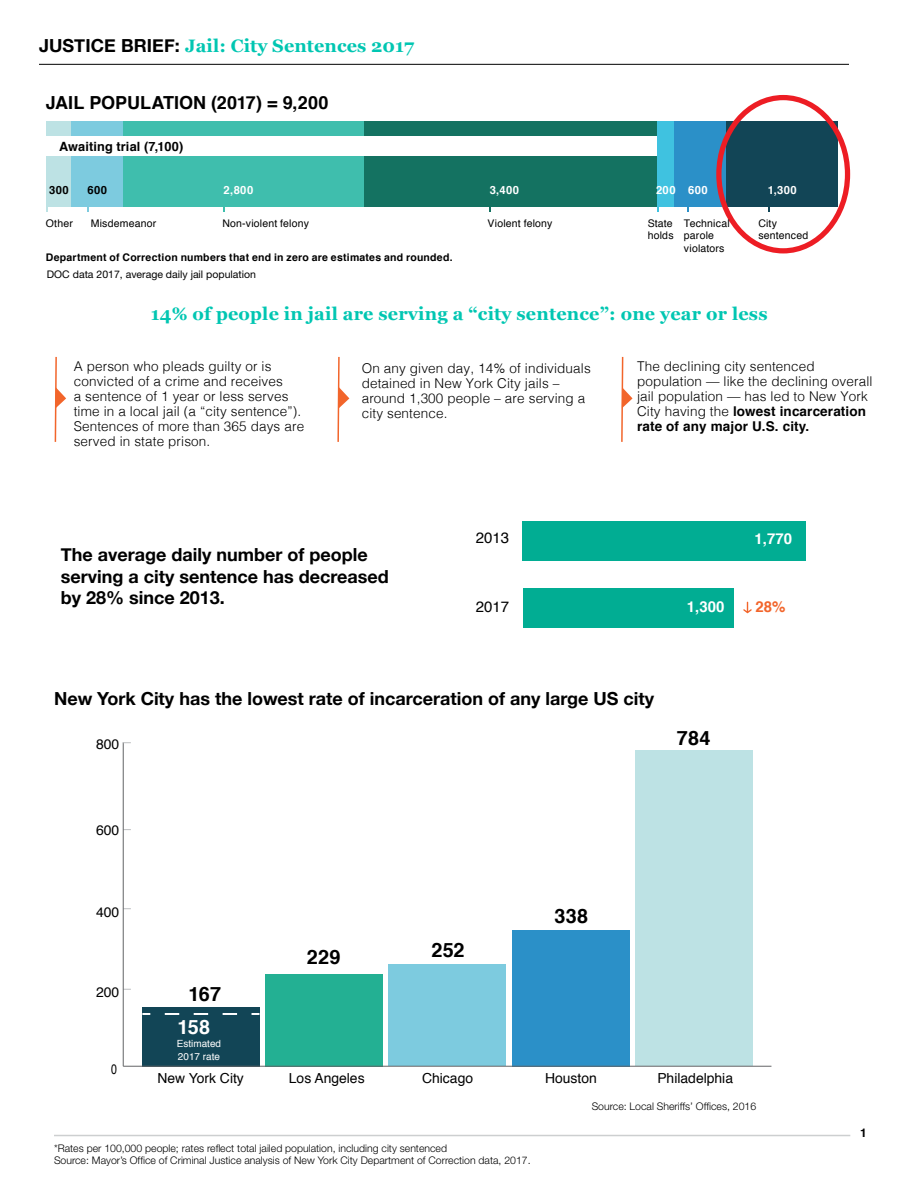
<style>
.page{position:relative;width:918px;height:1188px;background:#fff}
.page>*{position:absolute;margin:0;border:0;box-sizing:border-box;transform-origin:0 0}
.t1{font:700 19.8px "Helvetica";letter-spacing:.01em;color:#000}
.t2{font:700 19.8px "Helvetica";color:#fff}
.t3{font:700 18px/21.6px "Helvetica Neue";color:#000}
.t4{font:700 18px "Georgia";letter-spacing:.01em;color:#01c6b2}
.t5{font:700 18px "Helvetica";letter-spacing:.005em;color:#000}
.t6{font:700 15px "Helvetica";color:#fff}
.t7{font:15px "Helvetica";color:#000}
.t8{font:700 15px "Helvetica";color:#f2652b}
.t9{font:13.8px "Helvetica";color:#000}
.t10{font:13.8px "Helvetica";color:#000;scale:.76 1}
.t11{font:300 13.5px/15px "Helvetica";letter-spacing:.01em;color:#000}
.t12{font:700 12.75px "Helvetica";letter-spacing:.015em;color:#000}
.t13{font:700 12px "Helvetica";color:#000}
.t14{font:700 11.25px "Helvetica";letter-spacing:.035em;color:#fff}
.t15{font:700 11.25px "Helvetica";letter-spacing:.035em;color:#000}
.t16{font:300 10.5px/12.6px "Helvetica Neue";color:#000}
.t17{font:10.5px/12.6px "Helvetica";letter-spacing:.015em;color:#000}
.t18{font:700 10.5px "Helvetica";letter-spacing:.02em;color:#000}
.t19{font:10.5px "Helvetica Neue";color:#000}
.t20{font:9.9px/13.8px "Helvetica";color:#fff}
.s1{font-family:"Helvetica Neue";color:#000}
.s2{font-weight:700}
</style>
<div class="page">
<hr style="left:54px;top:1135px;width:796px;height:1px;background:#cdcfd0">
<hr style="left:39px;top:64px;width:810px;height:1px;background:#000">
<hr style="left:46px;top:153px;width:2px;height:59px;background:#bde2e4">
<hr style="left:87px;top:153px;width:2px;height:59px;background:#7dcbdf">
<hr style="left:223px;top:153px;width:2px;height:59px;background:#3fbead">
<hr style="left:489px;top:153px;width:2px;height:59px;background:#147261">
<hr style="left:657px;top:153px;width:2px;height:59px;background:#3fc2e0">
<hr style="left:687px;top:153px;width:2px;height:59px;background:#2b90c8">
<hr style="left:768px;top:153px;width:1px;height:59px;background:#124556">
<div style="left:46px;top:121px;width:26px;height:85px;background:#bde2e4"></div>
<div style="left:72px;top:121px;width:51px;height:85px;background:#7dcbdf"></div>
<div style="left:123px;top:121px;width:241px;height:85px;background:#3fbead"></div>
<div style="left:364px;top:121px;width:293px;height:85px;background:#147261"></div>
<div style="left:657px;top:121px;width:17px;height:85px;background:#3fc2e0"></div>
<div style="left:674px;top:121px;width:52px;height:85px;background:#2b90c8"></div>
<div style="left:726px;top:121px;width:112px;height:85px;background:#124556"></div>
<div style="left:716px;top:95px;width:134px;height:158px;border:5px solid #ed1d24;border-radius:50%"></div>
<div style="left:44px;top:137px;width:613px;height:19px;background:#fff"></div>
<div style="left:143px;top:999px;width:117px;height:67px;background:#124556"></div>
<div style="left:266px;top:974px;width:117px;height:92px;background:#23b093"></div>
<div style="left:389px;top:965px;width:117px;height:101px;background:#7dcbdf"></div>
<div style="left:512px;top:930px;width:117px;height:136px;background:#2b90c8"></div>
<div style="left:635px;top:750px;width:117px;height:316px;background:#bde2e4"></div>
<hr style="left:123px;top:1066px;width:648px;height:1px;background:#636466">
<hr style="left:123px;top:742px;width:1px;height:324px;background:#636466">
<div style="left:143px;top:981px;width:117px;height:26px;background:#fff"></div>
<svg style="left:142px;top:1013px;width:8px;height:2px"></svg>
<svg style="left:165px;top:1013px;width:73px;height:2px"></svg>
<svg style="left:252px;top:1013px;width:7px;height:2px"></svg>
<div style="left:523px;top:521px;width:283px;height:39px;background:#01ad93"></div>
<div style="left:523px;top:588px;width:210px;height:40px;background:#01ad93"></div>
<svg style="left:54px;top:356px;width:12px;height:86px"></svg>
<svg style="left:337px;top:356px;width:12px;height:86px"></svg>
<svg style="left:621px;top:356px;width:12px;height:86px"></svg>
<svg style="left:743px;top:602px;width:9px;height:11px"></svg>
<h2 class="t4" style="left:39px;top:32px;width:377px"><span class="s1">JUSTICE BRIEF:</span> Jail: City Sentences 2017</h2>
<h2 class="t5" style="left:46px;top:88px;width:284px">JAIL POPULATION (2017) = 9,200</h2>
<p class="t12" style="left:59px;top:136px;width:126px">Awaiting trial (7,100)</p>
<p class="t15" style="left:49px;top:181px;width:21px">300</p>
<p class="t15" style="left:88px;top:181px;width:21px">600</p>
<p class="t14" style="left:223px;top:181px;width:31px">2,800</p>
<p class="t14" style="left:490px;top:181px;width:31px">3,400</p>
<p class="t14" style="left:656px;top:181px;width:53px">200 600</p>
<p class="t14" style="left:768px;top:181px;width:31px">1,300</p>
<p class="t17" style="left:91px;top:217px;width:67px">Misdemeanor</p>
<p class="t17" style="left:222px;top:217px;width:88px">Non-violent felony</p>
<p class="t17" style="left:488px;top:217px;width:66px">Violent felony</p>
<p class="t17" style="left:758px;top:217px;width:51px">City sentenced</p>
<p class="t17" style="left:648px;top:217px;width:27px">State holds</p>
<p class="t17" style="left:684px;top:217px;width:47px">Technical parole violators</p>
<p class="t17" style="left:46px;top:217px;width:29px">Other</p>
<p class="t18" style="left:46px;top:248px;width:408px">Department of Correction numbers that end in zero are estimates and rounded.</p>
<p class="t19" style="left:47px;top:268px;width:211px">DOC data 2017, average daily jail population</p>
<h2 class="t4" style="left:151px;top:301px;width:618px">14% of people in jail are serving a “city sentence”: one year or less</h2>
<p class="t11" style="left:362px;top:360px;width:231px">On any given day, 14% of individuals detained in New York City jails – around 1,300 people – are serving a city sentence.</p>
<p class="t11" style="left:74px;top:358px;width:232px">A person who pleads guilty or is convicted of a crime and receives<br>a sentence of 1 year or less serves time in a local jail (a “city sentence”).<br>Sentences of more than 365 days are served in state prison.</p>
<p class="t11" style="left:637px;top:358px;width:237px">The declining city sentenced population — like the declining overall jail population — has led to New York City having the <span class="s2">lowest incarceration rate of any major U.S. city.</span></p>
<h2 class="t3" style="left:61px;top:544px;width:330px">The average daily number of people serving a city sentence has decreased by 28% since 2013.</h2>
<p class="t7" style="left:476px;top:526px;width:35px">2013</p>
<p class="t6" style="left:755px;top:526px;width:39px">1,770</p>
<p class="t7" style="left:476px;top:596px;width:35px">2017</p>
<p class="t6" style="left:687px;top:595px;width:39px">1,300</p>
<p class="t8" style="left:756px;top:595px;width:32px">28%</p>
<h2 class="t3" style="left:54px;top:688px;width:602px">New York City has the lowest rate of incarceration of any large US city</h2>
<p class="t9" style="left:96px;top:734px;width:25px">800</p>
<h1 class="t1" style="left:677px;top:722px;width:35px">784</h1>
<p class="t9" style="left:96px;top:820px;width:25px">600</p>
<p class="t9" style="left:96px;top:901px;width:25px">400</p>
<p class="t9" style="left:96px;top:981px;width:25px">200</p>
<h1 class="t1" style="left:189px;top:978px;width:34px">167</h1>
<h1 class="t2" style="left:178px;top:1011px;width:34px">158</h1>
<p class="t20" style="left:177px;top:1037px;width:46px">Estimated<br>2017 rate</p>
<h1 class="t1" style="left:307px;top:941px;width:35px">229</h1>
<h1 class="t1" style="left:431px;top:934px;width:35px">252</h1>
<h1 class="t1" style="left:555px;top:900px;width:35px">338</h1>
<p class="t10" style="left:111px;top:1059px;width:9px">0</p>
<p class="t9" style="left:157px;top:1068px;width:88px">New York City</p>
<p class="t9" style="left:289px;top:1068px;width:77px">Los Angeles</p>
<p class="t9" style="left:422px;top:1068px;width:53px">Chicago</p>
<p class="t9" style="left:545px;top:1068px;width:53px">Houston</p>
<p class="t9" style="left:657px;top:1068px;width:77px">Philadelphia</p>
<p class="t16" style="left:592px;top:1100px;width:166px">Source: Local Sheriffs’ Offices, 2016</p>
<p class="t16" style="left:54px;top:1141px;width:478px">*Rates per 100,000 people; rates reflect total jailed population, including city sentenced<br>Source: Mayor’s Office of Criminal Justice analysis of New York City Department of Correction data, 2017.</p>
<p class="t13" style="left:860px;top:1123px;width:8px">1</p>
</div>
